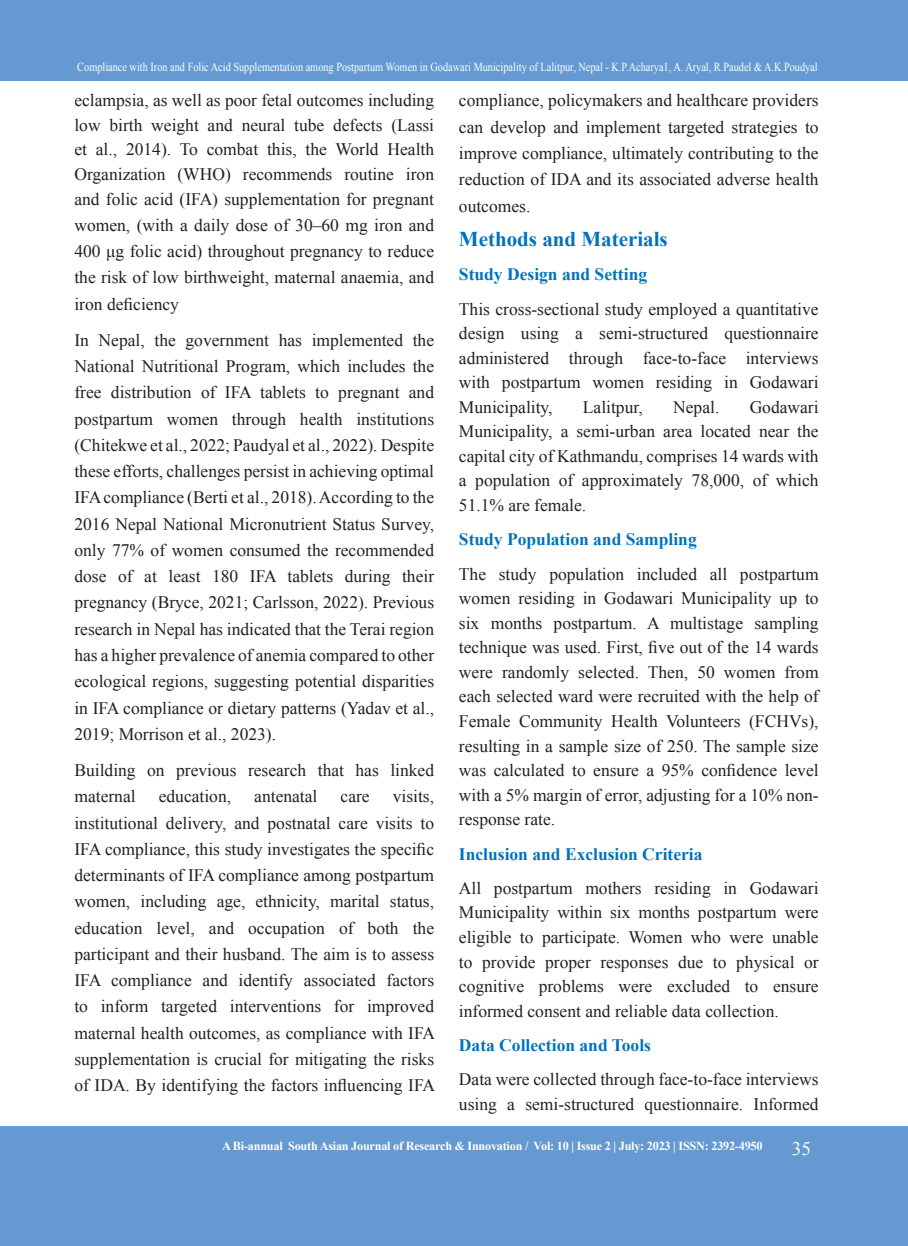
<style>
.page{position:relative;width:908px;height:1246px;background:#fff}
.page>*{position:absolute;margin:0;border:0;box-sizing:border-box;transform-origin:0 0}
.t1{font:700 21px "Times New Roman";color:#0072bc}
.t2{font:19.25px "Times New Roman";color:#fff}
.t3{font:17.5px/26.2px "Times New Roman";color:#231f20;text-align:justify}
.t4{font:700 17.5px "Times New Roman";color:#0072bc}
.t5{font:12.25px "Times New Roman";color:#fff;scale:.84 1}
.t6{font:700 12.25px "Times New Roman";letter-spacing:-.02em;color:#fff}
</style>
<div class="page">
<div style="left:0;top:1126px;width:908px;height:119px;background:#6599d1"></div>
<div style="left:0;top:0;width:908px;height:81px;background:#6599d1"></div>
<p class="t5" style="left:77px;top:58px;width:883px">Compliance with Iron and Folic Acid Supplementation among Postpartum Women in Godawari Municipality of Lalitpur, Nepal - K.P.Acharya1, A. Aryal, R.Paudel &amp; A.K.Poudyal</p>
<p class="t3" style="left:74px;top:88px;width:361px;line-height:24.5px">eclampsia, as well as poor fetal outcomes including low birth weight and neural tube defects (Lassi et al., 2014). To combat this, the World Health Organization (WHO) recommends routine iron and folic acid (IFA) supplementation for pregnant</p>
<p class="t3" style="left:74px;top:211px;width:361px">women, (with a daily dose of 30–60 mg iron and 400 μg folic acid) throughout pregnancy to reduce the risk of low birthweight, maternal anaemia, and iron deficiency</p>
<p class="t3" style="left:74px;top:326px;width:361px">In Nepal, the government has implemented the National Nutritional Program, which includes the free distribution of IFA tablets to pregnant and postpartum women through health institutions (Chitekwe et al., 2022; Paudyal et al., 2022). Despite these efforts, challenges persist in achieving optimal IFA compliance (Berti et al., 2018). According to the 2016 Nepal National Micronutrient Status Survey, only 77% of women consumed the recommended dose of at least 180 IFA tablets during their pregnancy (Bryce, 2021; Carlsson, 2022). Previous research in Nepal has indicated that the Terai region has a higher prevalence of anemia compared to other ecological regions, suggesting potential disparities in IFA compliance or dietary patterns (Yadav et al., 2019; Morrison et al., 2023).</p>
<p class="t3" style="left:74px;top:756px;width:361px">Building on previous research that has linked maternal</p>
<p class="t3" style="left:74px;top:782px;width:362px;text-indent:318px">visits, institutional delivery, and postnatal care visits to IFA compliance, this study investigates the specific determinants of IFA compliance among postpartum women, including age, ethnicity, marital status, education level, and occupation of both the participant and their husband. The aim is to assess IFA compliance and identify associated factors to inform targeted interventions for improved maternal health outcomes, as compliance with IFA supplementation is crucial for mitigating the risks of IDA. By identifying the factors influencing IFA</p>
<p class="t3" style="left:159px;top:782px;width:74px">education,</p>
<p class="t3" style="left:254px;top:782px;width:65px">antenatal</p>
<p class="t3" style="left:340px;top:782px;width:31px">care</p>
<p class="t3" style="left:459px;top:87px;width:361px">compliance, policymakers and healthcare providers can develop and implement targeted strategies to improve compliance, ultimately contributing to the reduction of IDA and its associated adverse health outcomes.</p>
<p class="t1" style="left:459px;top:224px;width:210px">Methods and Materials</p>
<p class="t4" style="left:459px;top:262px;width:190px">Study Design and Setting</p>
<p class="t3" style="left:459px;top:296px;width:361px;line-height:24.5px">This cross-sectional study employed a quantitative design using a semi-structured questionnaire administered through face-to-face interviews with postpartum women residing in Godawari Municipality,</p>
<p class="t3" style="left:459px;top:394px;width:361px;line-height:24.5px;text-indent:291px">Godawari Municipality, a semi-urban area located near the capital city of Kathmandu, comprises 14 wards with a population of approximately 78,000, of which 51.1% are female.</p>
<p class="t4" style="left:459px;top:527px;width:239px">Study Population and Sampling</p>
<p class="t3" style="left:459px;top:561px;width:361px;line-height:24.5px">The study population included all postpartum women residing in Godawari Municipality up to six months postpartum. A multistage sampling technique was used. First, five out of the 14 wards were randomly selected. Then, 50 women from each selected ward were recruited with the help of Female Community Health Volunteers (FCHVs), resulting in a sample size of 250. The sample size was calculated to ensure a 95% confidence level with a 5% margin of error, adjusting for a 10% non&shy;response rate.</p>
<p class="t4" style="left:459px;top:841px;width:245px">Inclusion and Exclusion Criteria</p>
<p class="t3" style="left:459px;top:875px;width:361px;line-height:24.5px">All postpartum mothers residing in Godawari Municipality within six months postpartum were eligible to participate. Women who were unable to provide proper responses due to physical or cognitive problems were excluded to ensure informed consent and reliable data collection.</p>
<p class="t4" style="left:459px;top:1032px;width:194px">Data Collection and Tools</p>
<p class="t3" style="left:459px;top:1066px;width:361px;line-height:24.5px">Data were collected through face-to-face interviews using a semi-structured questionnaire. Informed</p>
<p class="t3" style="left:583px;top:393px;width:62px">Lalitpur,</p>
<p class="t3" style="left:673px;top:393px;width:48px">Nepal.</p>
<p class="t6" style="left:222px;top:1137px;width:542px">A Bi-annual South Asian Journal of Research &amp; Innovation / Vol: 10 | Issue 2 | July: 2023 | ISSN: 2392-4950</p>
<p class="t2" style="left:792px;top:1135px;width:21px">35</p>
</div>
